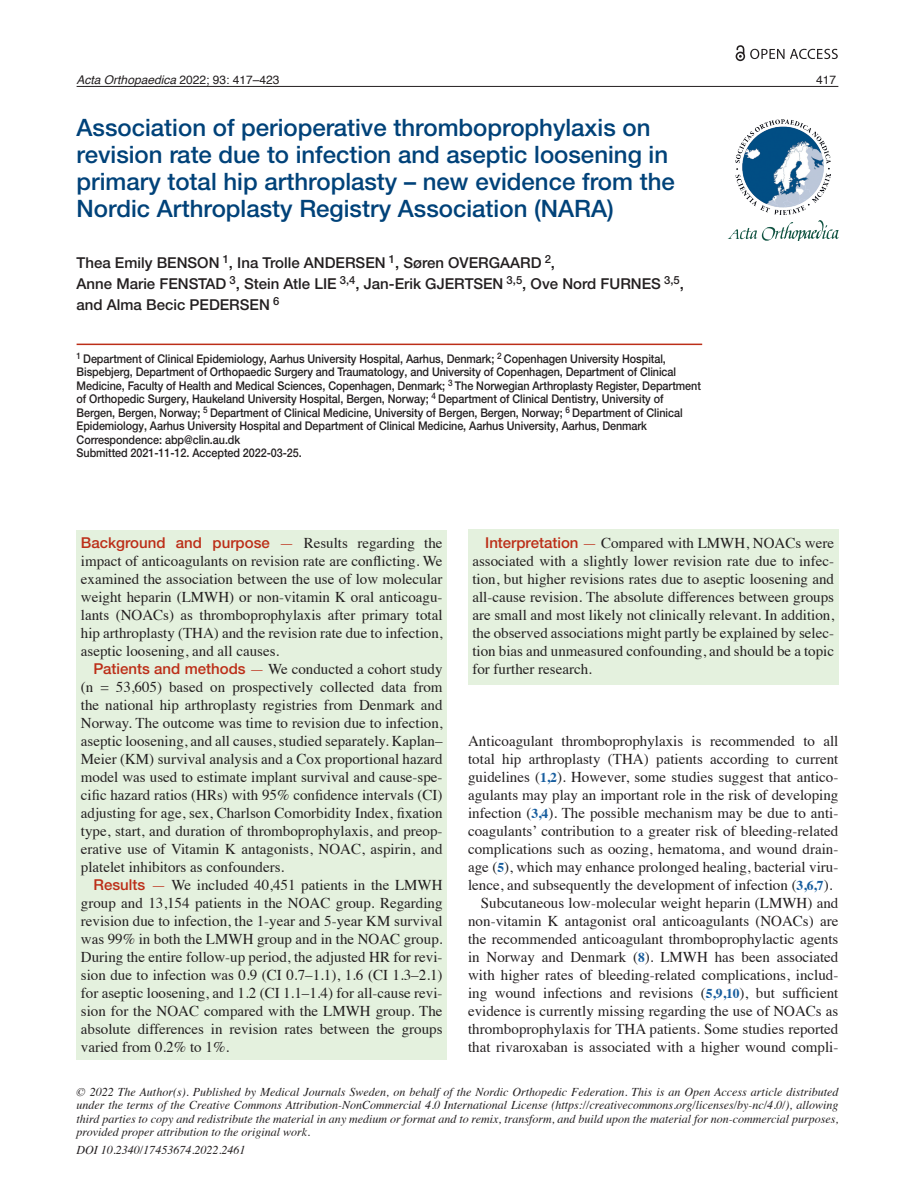
<style>
.page{position:relative;width:915px;height:1191px;background:#fff}
.page>*{position:absolute;margin:0;border:0;box-sizing:border-box;transform-origin:0 0}
.t1{font:500 24px/27px "Helvetica Neue LTW1 G";color:#004279}
.t2{font:15px/18px "Times";color:#231f20;text-align:justify}
.t3{font:500 15px/21px "Helvetica Neue LTW1 G";color:#231f20}
.t4{font:500 15px "Helvetica Neue LTW1 G";color:#bc2e18}
.t5{font:500 12px/13.5px "Helvetica Neue LTW1 G";letter-spacing:-.005em;color:#231f20;scale:.9 1}
.t6{font:italic 12px/13.5px "Times";color:#231f20;text-align:justify}
.t7{font:italic 12px "Helvetica";color:#231f20}
.t8{font:12px "Helvetica";color:#231f20}
.s1{font-style:normal}
.s2{font-family:"Times";font-weight:400}
.s3{font-family:"Times";font-weight:400;color:#231f20}
.s4{font-family:"Helvetica Neue LTW1 G";font-weight:500;color:#bc2e18}
.s5{color:#bc2e18}
.s6{font-weight:700;font-size:13.5px;color:#175d9e}
</style>
<div class="page">
<hr style="left:77px;top:86px;width:761px;height:1px;background:#231f20">
<div style="left:77px;top:529px;width:369px;height:530px;background:#e4f1de"></div>
<div style="left:468px;top:529px;width:370px;height:156px;background:#e4f1de"></div>
<hr style="left:77px;top:343px;width:625px;height:2px;background:#bc2e18">
<svg style="left:735px;top:45px;width:9px;height:16px"></svg>
<svg style="left:750px;top:49px;width:87px;height:10px"></svg>
<img style="left:727px;top:220px;width:112px;height:21px">
<img style="left:735px;top:119px;width:94px;height:95px">
<p class="t7" style="left:77px;top:70px;width:204px">Acta Orthopaedica <span class="s1">2022; 93: 417–423</span></p>
<p class="t8" style="left:816px;top:70px;width:22px">417</p>
<h1 class="t1" style="left:77px;top:114px;width:599px">Association of perioperative thromboprophylaxis on revision rate due to infection and aseptic loosening in primary total hip arthroplasty – new evidence from the Nordic Arthroplasty Registry Association (NARA)</h1>
<p class="t3" style="left:77px;top:252px;width:608px">Thea Emily BENSON <sup>1</sup>, Ina Trolle ANDERSEN <sup>1</sup>, Søren OVERGAARD <sup>2</sup>,<br>Anne Marie FENSTAD <sup>3</sup>, Stein Atle LIE <sup>3,4</sup>, Jan-Erik GJERTSEN <sup>3,5</sup>, Ove Nord FURNES <sup>3,5</sup>, and Alma Becic PEDERSEN <sup>6</sup></p>
<p class="t5" style="left:77px;top:352px;width:695px"><sup>1</sup> Department of Clinical Epidemiology, Aarhus University Hospital, Aarhus, Denmark; <sup>2</sup> Copenhagen University Hospital, Bispebjerg, Department of Orthopaedic Surgery and Traumatology, and University of Copenhagen, Department of Clinical Medicine, Faculty of Health and Medical Sciences, Copenhagen, Denmark; <sup>3</sup> The Norwegian Arthroplasty Register, Department of Orthopedic Surgery, Haukeland University Hospital, Bergen, Norway; <sup>4</sup> Department of Clinical Dentistry, University of Bergen, Bergen, Norway; <sup>5</sup> Department of Clinical Medicine, University of Bergen, Bergen, Norway; <sup>6</sup> Department of Clinical Epidemiology, Aarhus University Hospital and Department of Clinical Medicine, Aarhus University, Aarhus, Denmark Correspondence: abp@clin.au.dk<br>Submitted 2021-11-12. Accepted 2022-03-25.</p>
<p class="t4" style="left:81px;top:533px;width:363px">Background and purpose <span class="s2">—</span> <span class="s3">Results regarding the</span></p>
<p class="t2" style="left:81px;top:550px;width:363px">impact of anticoagulants on revision rate are conflicting. We examined the association between the use of low molecular weight heparin (LMWH) or non-vitamin K oral anticoagu&shy;lants (NOACs) as thromboprophylaxis after primary total hip arthroplasty (THA) and the revision rate due to infection, aseptic loosening, and all causes.</p>
<p class="t2" style="left:81px;top:658px;width:363px;text-indent:13px"><span class="s4">Patients and methods</span> <span class="s5">—</span> We conducted a cohort study (n = 53,605) based on prospectively collected data from the national hip arthroplasty registries from Denmark and Norway. The outcome was time to revision due to infection, aseptic loosening, and all causes, studied separately. Kaplan– Meier (KM) survival analysis and a Cox proportional hazard model was used to estimate implant survival and cause-spe&shy;cific hazard ratios (HRs) with 95% confidence intervals (CI) adjusting for age, sex, Charlson Comorbidity Index, fixation type, start, and duration of thromboprophylaxis, and preop&shy;erative use of Vitamin K antagonists, NOAC, aspirin, and platelet inhibitors as confounders.</p>
<p class="t2" style="left:81px;top:874px;width:363px;text-indent:13px"><span class="s4">Results</span> <span class="s5">—</span> We included 40,451 patients in the LMWH group and 13,154 patients in the NOAC group. Regarding revision due to infection, the 1-year and 5-year KM survival was 99% in both the LMWH group and in the NOAC group.<br>During the entire follow-up period, the adjusted HR for revi&shy;sion due to infection was 0.9 (CI 0.7–1.1), 1.6 (CI 1.3–2.1) for aseptic loosening, and 1.2 (CI 1.1–1.4) for all-cause revi&shy;sion for the NOAC compared with the LMWH group. The absolute differences in revision rates between the groups varied from 0.2% to 1%.</p>
<p class="t2" style="left:472px;top:532px;width:363px;text-indent:13px"><span class="s4">Interpretation</span> <span class="s5">—</span> Compared with LMWH, NOACs were associated with a slightly lower revision rate due to infec&shy;tion, but higher revisions rates due to aseptic loosening and all-cause revision. The absolute differences between groups are small and most likely not clinically relevant. In addition, the observed associations might partly be explained by selec&shy;tion bias and unmeasured confounding, and should be a topic for further research.</p>
<p class="t2" style="left:468px;top:730px;width:371px">Anticoagulant thromboprophylaxis is recommended to all</p>
<p class="t2" style="left:468px;top:748px;width:371px">total hip arthroplasty (THA) patients according to current</p>
<p class="t2" style="left:468px;top:766px;width:371px">guidelines (<span class="s6">1,2</span>). However, some studies suggest that antico-</p>
<p class="t2" style="left:468px;top:784px;width:371px">agulants may play an important role in the risk of developing</p>
<p class="t2" style="left:468px;top:802px;width:371px">infection (<span class="s6">3,4</span>). The possible mechanism may be due to anti-</p>
<p class="t2" style="left:468px;top:820px;width:371px">coagulants’ contribution to a greater risk of bleeding-related</p>
<p class="t2" style="left:468px;top:838px;width:371px">complications such as oozing, hematoma, and wound drain-</p>
<p class="t2" style="left:468px;top:856px;width:371px">age (<span class="s6">5</span>), which may enhance prolonged healing, bacterial viru-</p>
<p class="t2" style="left:468px;top:874px;width:365px">lence, and subsequently the development of infection (<span class="s6">3,6,7</span>).</p>
<p class="t2" style="left:480px;top:892px;width:359px">Subcutaneous low-molecular weight heparin (LMWH) and</p>
<p class="t2" style="left:468px;top:910px;width:371px">non-vitamin K antagonist oral anticoagulants (NOACs) are</p>
<p class="t2" style="left:468px;top:928px;width:371px">the recommended anticoagulant thromboprophylactic agents</p>
<p class="t2" style="left:468px;top:946px;width:371px">in Norway and Denmark (<span class="s6">8</span>). LMWH has been associated</p>
<p class="t2" style="left:468px;top:964px;width:371px">with higher rates of bleeding-related complications, includ-</p>
<p class="t2" style="left:468px;top:982px;width:371px">ing wound infections and revisions (<span class="s6">5,9,10</span>), but sufficient</p>
<p class="t2" style="left:468px;top:1000px;width:371px">evidence is currently missing regarding the use of NOACs as</p>
<p class="t2" style="left:468px;top:1018px;width:371px">thromboprophylaxis for THA patients. Some studies reported</p>
<p class="t2" style="left:468px;top:1036px;width:371px">that rivaroxaban is associated with a higher wound compli-</p>
<p class="t6" style="left:77px;top:1084px;width:763px">© 2022 The Author(s). Published by Medical Journals Sweden, on behalf of the Nordic Orthopedic Federation. This is an Open Access article distributed under the terms of the Creative Commons Attribution-NonCommercial 4.0 International License (https://creativecommons.org/licenses/by-nc/4.0/), allowing third parties to copy and redistribute the material in any medium or format and to remix, transform, and build upon the material for non-commercial purposes, provided proper attribution to the original work.</p>
<p class="t6" style="left:77px;top:1142px;width:170px">DOI 10.2340/17453674.2022.2461</p>
</div>
